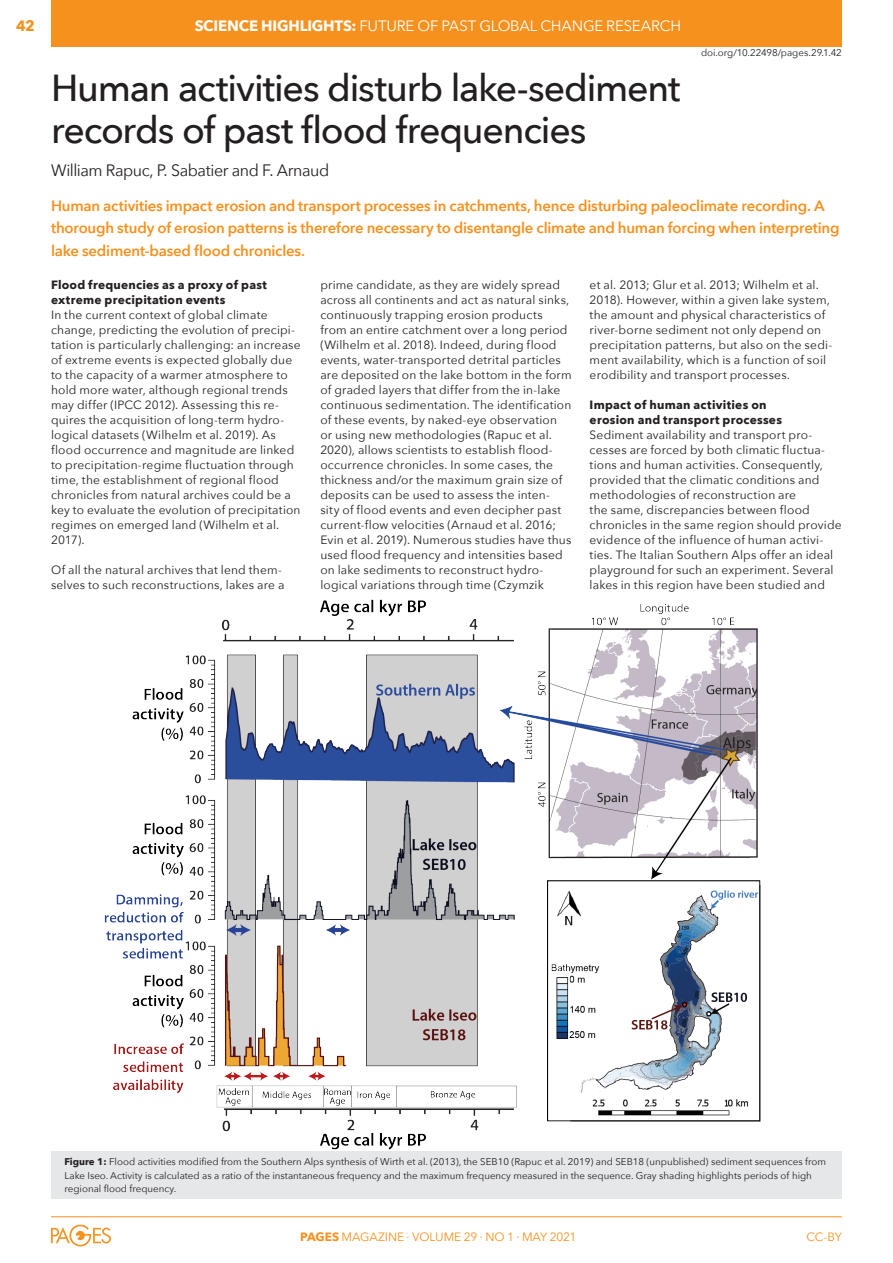
<style>
.page{position:relative;width:893px;height:1263px;background:#fff}
.page>*{position:absolute;margin:0;border:0;box-sizing:border-box;transform-origin:0 0}
.ARTICLE-Title{font:500 37.5px/42px "Avenir Next";letter-spacing:-.03em;color:#231f20}
.ARTICLE-Authors{font:16.5px "Avenir Next";letter-spacing:-.03em;color:#231f20}
.ARTICLE-Abstract{font:600 15px/22.5px "Avenir Next";letter-spacing:-.015em;color:#f6911e}
.HEADER-Title{font:700 15px "Avenir Next";letter-spacing:-.015em;color:#fff}
.HEADER-Title-2{font:15px "Avenir Next";letter-spacing:-.02em;color:#fff}
.t1{font:700 15px "Avenir Next";color:#f6911e}
._3col-text{font:12px/15px "Avenir Next";letter-spacing:.015em;color:#231f20}
._3col-subtitles{font:700 12px/15px "Avenir Next";letter-spacing:.02em;color:#231f20}
.t2{font:12px "Avenir Next";letter-spacing:-.005em;color:#f6911e}
.ARTICLE-Figure_Capti{font:9.75px/13.5px "Avenir Next";color:#231f20}
.DOI{font:9.75px "Avenir Next";letter-spacing:-.005em;color:#231f20}
.s1{font-weight:400}
.s2{font-weight:700}
</style>
<div class="page">
<hr style="left:51px;top:1216px;width:791px;height:1px;background:#f6911e">
<svg style="left:51px;top:1225px;width:60px;height:21px"></svg>
<div style="left:51px;top:0;width:791px;height:46px;background:#f6911e"></div>
<div style="left:52px;top:1151px;width:790px;height:48px;background:#e6e7e9"></div>
<img style="left:104px;top:600px;width:657px;height:550px">
<p class="t1" style="left:16px;top:13px;width:20px">42</p>
<p class="HEADER-Title" style="left:195px;top:12px;width:296px">SCIENCE HIGHLIGHTS: <span class="s1">Futu re of past glo</span></p>
<p class="HEADER-Title-2" style="left:510px;top:13px;width:63px">bal change</p>
<p class="HEADER-Title-2" style="left:606px;top:13px;width:76px">research</p>
<p class="ARTICLE-Title" style="left:51px;top:66px;width:631px">Human activities disturb lake-sediment records of past flood frequencies</p>
<p class="ARTICLE-Authors" style="left:51px;top:157px;width:280px">William Rapuc, P. Sabatier and F. Arnaud</p>
<p class="DOI" style="left:701px;top:45px;width:142px">doi.org/10.22498/pages.29.1.42</p>
<p class="ARTICLE-Abstract" style="left:51px;top:194px;width:790px">Human activities impact erosion and transport processes in catchments, hence disturbing paleoclimate recording. A thorough study of erosion patterns is therefore necessary to disentangle climate and human forcing when interpreting lake sediment-based flood chronicles.</p>
<p class="_3col-subtitles" style="left:51px;top:277px;width:217px">Flood frequencies as a proxy of past extreme precipitation events</p>
<p class="_3col-text" style="left:51px;top:307px;width:251px">In the current context of global climate change, predicting the evolution of precipi&shy;tation is particularly challenging: an increase of extreme events is expected globally due to the capacity of a warmer atmosphere to hold more water, although regional trends may differ (IPCC</p>
<p class="_3col-text" style="left:51px;top:397px;width:251px;text-indent:94px">2012). Assessing this re&shy;quires the acquisition of long-term hydro&shy;logical datasets (Wilhelm et al. 2019). As flood occurrence and magnitude are linked to precipitation-regime fluctuation through time, the establishment of regional flood chronicles from natural archives could be a key to evaluate the evolution of precipitation regimes on emerged land (Wilhelm et al.<br>2017).</p>
<p class="_3col-text" style="left:51px;top:562px;width:235px">Of all the natural archives that lend them&shy;selves to such reconstructions, lakes are a</p>
<p class="_3col-text" style="left:320px;top:277px;width:253px">prime candidate, as they are widely spread across all continents and act as natural sinks, continuously trapping erosion products from an entire catchment over a long period (Wilhelm et al. 2018). Indeed, during flood events, water-transported detrital particles are deposited on the lake bottom in the form of graded layers that differ from the in-lake continuous sedimentation. The identification of these events, by naked-eye observation or using new methodologies (Rapuc et al.<br>2020), allows scientists to establish flood&shy;occurrence chronicles. In some cases, the thickness and/or the maximum grain size of deposits can be used to assess the inten&shy;sity of flood events and even decipher past current-flow velocities (Arnaud et al. 2016; Evin et al. 2019). Numerous studies have thus used flood frequency and intensities based on lake sediments to reconstruct hydro&shy;logical variations through time (Czymzik</p>
<p class="_3col-text" style="left:590px;top:277px;width:244px">et al. 2013; Glur et al. 2013; Wilhelm et al.<br>2018). H owever, within a given lake system, the amount and physical characteristics of river-borne sediment not only depend on precipitation patterns, but also on the sedi&shy;ment availability, which is a function of soil erodibility and transport processes.</p>
<p class="_3col-subtitles" style="left:590px;top:397px;width:194px">Impact of human activities on erosion and transport processes</p>
<p class="_3col-text" style="left:590px;top:427px;width:254px">Sediment availability and transport pro&shy;cesses are forced by both climatic fluctua&shy;tions and human activities. Consequently, provided that the climatic conditions and methodologies of reconstruction are<br>the same, discrepancies between flood chronicles in the same region should provide evidence of the influence of human activi&shy;ties. The Italian Southern Alps offer an ideal playground for such an experiment. Several lakes in this region have been studied and</p>
<p class="ARTICLE-Figure_Capti" style="left:65px;top:1155px;width:763px"><span class="s2">Figure 1:</span> Flood activities modified from the Southern Alps synthesis of Wirth et al. (2013), the SEB 10 (Rapuc et al. 2019) and SEB 18 (unpublished) sediment sequences from<br>Lake Iseo. Activity is calculated as a ratio of the instantaneous frequency and the maximum frequency measured in the sequence. Gray shading highlights periods of high regional flood frequency.</p>
<p class="t2" style="left:300px;top:1227px;width:278px"><span class="s2">PAGES</span> MAGAZINE ∙ VOLUME 29 ∙ NO 1 ∙ May 2021</p>
<p class="t2" style="left:807px;top:1227px;width:37px">CC-BY</p>
</div>
